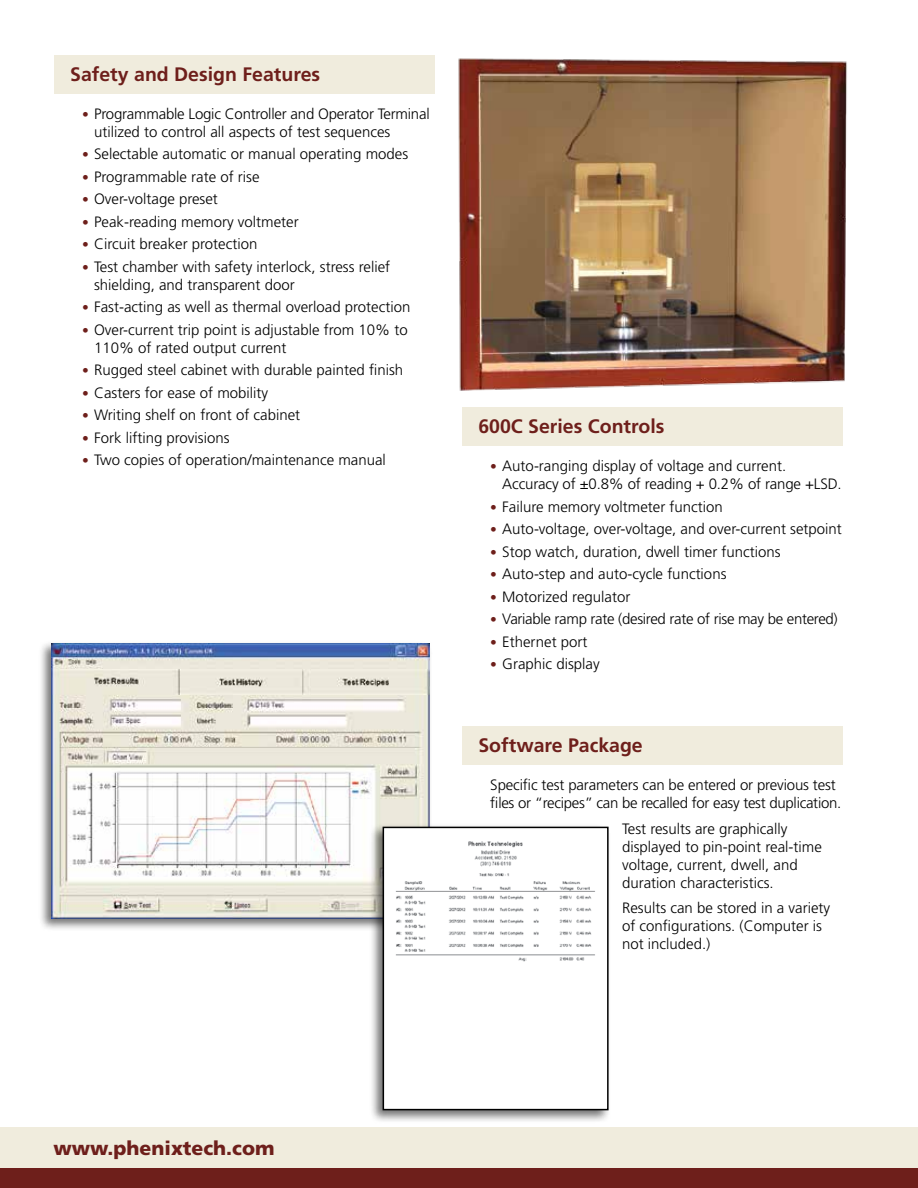
<style>
.page{position:relative;width:918px;height:1188px;background:#fff}
.page>*{position:absolute;margin:0;border:0;box-sizing:border-box;transform-origin:0 0}
.t1{font:700 19.5px "Frutiger";color:#6e1f1b}
.t2{font:900 19.5px "Frutiger";color:#6e1f1b}
.t3{font:300 15px/18px "Frutiger";color:#000}
.t4{font:300 15px/18px "Frutiger";letter-spacing:-.02em;color:#000}
.s1{font-size:13.5px;color:#6e1f1b}
</style>
<div class="page">
<div style="left:54px;top:55px;width:380px;height:39px;background:#f0ecdd"></div>
<div style="left:0;top:1127px;width:918px;height:47px;background:#f0ecdd"></div>
<div style="left:0;top:1169px;width:918px;height:19px;background:#6e1f1b"></div>
<div style="left:38px;top:641px;width:395px;height:291px;background:#000;opacity:.55"></div>
<img style="left:52px;top:644px;width:378px;height:275px">
<div style="left:369px;top:824px;width:243px;height:300px;background:#000;opacity:.55"></div>
<img style="left:386px;top:830px;width:220px;height:277px">
<div style="left:383px;top:827px;width:226px;height:283px;border:2px solid #000"></div>
<img style="left:458px;top:58px;width:389px;height:333px">
<div style="left:462px;top:726px;width:380px;height:39px;background:#f0ecdd"></div>
<div style="left:462px;top:407px;width:380px;height:39px;background:#f0ecdd"></div>
<h1 class="t1" style="left:70px;top:62px;width:251px">Safety and Design Features</h1>
<p class="t3" style="left:94px;top:105px;width:337px;text-indent:-12px"><span class="s1">•</span> Programmable Logic Controller and Operator Terminal utilized to control all aspects of test sequences</p>
<p class="t3" style="left:82px;top:145px;width:328px"><span class="s1">•</span> Selectable automatic or manual operating modes</p>
<p class="t3" style="left:82px;top:168px;width:179px"><span class="s1">•</span> Programmable rate of rise</p>
<p class="t3" style="left:82px;top:190px;width:137px"><span class="s1">•</span> Over-voltage preset</p>
<p class="t3" style="left:82px;top:213px;width:218px"><span class="s1">•</span> Peak-reading memory voltmeter</p>
<p class="t3" style="left:82px;top:235px;width:177px"><span class="s1">•</span> Circuit breaker protection</p>
<p class="t3" style="left:94px;top:258px;width:298px;text-indent:-12px"><span class="s1">•</span> Test chamber with safety interlock, stress relief shielding, and transparent door</p>
<p class="t3" style="left:82px;top:298px;width:330px"><span class="s1">•</span> Fast-acting as well as thermal overload protection</p>
<p class="t3" style="left:94px;top:321px;width:315px;text-indent:-12px"><span class="s1">•</span> Over-current trip point is adjustable from 10% to<br>110% of rated output current</p>
<p class="t3" style="left:82px;top:361px;width:323px"><span class="s1">•</span> Rugged steel cabinet with durable painted finish</p>
<p class="t3" style="left:82px;top:384px;width:188px"><span class="s1">•</span> Casters for ease of mobility</p>
<p class="t3" style="left:82px;top:406px;width:220px"><span class="s1">•</span> Writing shelf on front of cabinet</p>
<p class="t3" style="left:82px;top:429px;width:149px"><span class="s1">•</span> Fork lifting provisions</p>
<p class="t3" style="left:82px;top:451px;width:305px"><span class="s1">•</span> Two copies of operation/maintenance manual</p>
<h1 class="t1" style="left:478px;top:415px;width:188px">600C Series Controls</h1>
<p class="t3" style="left:502px;top:457px;width:341px;text-indent:-12px"><span class="s1">•</span> Auto-ranging display of voltage and current.<br>Accuracy of ±0.8% of reading + 0.2% of range +LSD.</p>
<p class="t3" style="left:490px;top:498px;width:234px"><span class="s1">•</span> Failure memory voltmeter function</p>
<p class="t3" style="left:490px;top:520px;width:353px"><span class="s1">•</span> Auto-voltage, over-voltage, and over-current setpoint</p>
<p class="t3" style="left:490px;top:543px;width:292px"><span class="s1">•</span> Stop watch, duration, dwell timer functions</p>
<p class="t3" style="left:490px;top:565px;width:238px"><span class="s1">•</span> Auto-step and auto-cycle functions</p>
<p class="t3" style="left:490px;top:588px;width:142px"><span class="s1">•</span> Motorized regulator</p>
<p class="t4" style="left:490px;top:610px;width:349px"><span class="s1">•</span> Variable ramp rate (desired rate of rise may be entered)</p>
<p class="t3" style="left:490px;top:633px;width:99px"><span class="s1">•</span> Ethernet port</p>
<p class="t3" style="left:490px;top:655px;width:111px"><span class="s1">•</span> Graphic display</p>
<h1 class="t1" style="left:478px;top:734px;width:166px">Software Package</h1>
<p class="t4" style="left:490px;top:776px;width:353px">Specific test parameters can be entered or previous test files or “recipes” can be recalled for easy test duplication.</p>
<p class="t3" style="left:622px;top:820px;width:201px">Test results are graphically displayed to pin-point real-time voltage, current, dwell, and duration characteristics.</p>
<p class="t3" style="left:622px;top:899px;width:210px">Results can be stored in a variety of configurations. (Computer is not included.)</p>
<h1 class="t2" style="left:53px;top:1136px;width:223px">www.phenixtech.com</h1>
</div>
